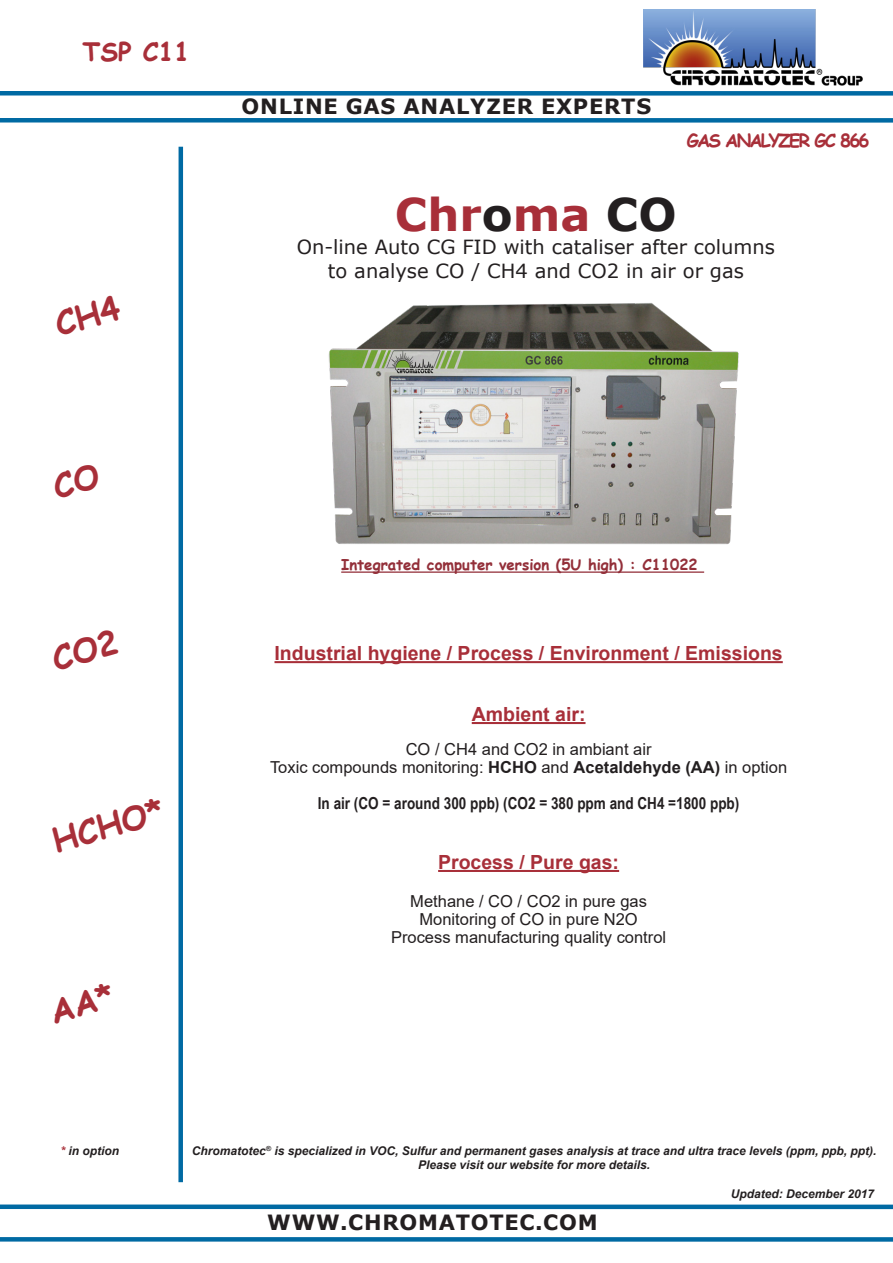
<style>
.page{position:relative;width:893px;height:1263px;background:#fff}
.page>*{position:absolute;margin:0;border:0;box-sizing:border-box;transform-origin:0 0}
.t1{font:700 45px "Verdana";color:#a82f39}
.t2{font:700 33px "Comic Sans MS";color:#a82f39}
.t3{font:700 25.5px "Comic Sans MS";color:#a82f39}
.t4{font:700 21px "Verdana";letter-spacing:.035em;color:#231f20}
.t5{font:700 19.5px "Arial";color:#a82f39}
.t6{font:19.5px "Verdana";color:#231f20}
.t7{font:700 18px "Comic Sans MS";letter-spacing:-.1em;color:#a82f39}
.t8{font:16.5px "Arial";color:#231f20}
.t9{font:700 16.5px "Arial Narrow";color:#231f20}
.t10{font:700 15px "Comic Sans MS";color:#932f39}
.t11{font:italic 700 12px "Arial";color:#231f20}
.s1{color:#231f20}
.s2{font-weight:700}
.s3{color:#a82f39}
</style>
<div class="page">
<div style="left:0;top:91px;width:893px;height:5px;background:#006aa3"></div>
<div style="left:0;top:118px;width:893px;height:5px;background:#006aa3"></div>
<div style="left:0;top:1204px;width:893px;height:5px;background:#006aa3"></div>
<div style="left:0;top:1237px;width:893px;height:5px;background:#006aa3"></div>
<div style="left:178px;top:147px;width:5px;height:1035px;background:#006aa3"></div>
<img style="left:644px;top:10px;width:218px;height:76px">
<img style="left:328px;top:303px;width:410px;height:242px">
<hr style="left:274px;top:661px;width:509px;height:2px;background:#a82f39">
<hr style="left:472px;top:722px;width:113px;height:2px;background:#a82f39">
<hr style="left:438px;top:870px;width:181px;height:2px;background:#a82f39">
<hr style="left:341px;top:571px;width:363px;height:2px;background:#932f39">
<p class="t3" style="left:83px;top:33px;width:108px">TSP C11</p>
<p class="t4" style="left:242px;top:91px;width:411px">ONLINE GAS ANALYZER EXPERTS</p>
<p class="t7" style="left:687px;top:127px;width:184px">GAS ANALYZER GC 866</p>
<p class="t1" style="left:395px;top:183px;width:283px">Chr<span class="s1">o</span>ma <span class="s1">CO</span></p>
<p class="t6" style="left:297px;top:234px;width:480px">On-line Auto CG FID with cataliser after columns</p>
<p class="t6" style="left:328px;top:257px;width:417px">to analyse CO / CH4 and CO2 in air or gas</p>
<p class="t2" style="left:46px;top:818px;width:116px;rotate:-16deg">HCHO*</p>
<p class="t10" style="left:341px;top:554px;width:358px">Integrated computer version (5U high) : C11022</p>
<p class="t5" style="left:274px;top:639px;width:510px">Industrial hygiene / Process / Environment / Emissions</p>
<p class="t5" style="left:472px;top:700px;width:115px">Ambient air:</p>
<p class="t8" style="left:406px;top:738px;width:247px">CO / CH4 and CO2 in ambiant air</p>
<p class="t8" style="left:270px;top:756px;width:519px">Toxic compounds monitoring: <span class="s2">HCHO</span> and <span class="s2">Acetaldehyde (AA)</span> in option</p>
<p class="t9" style="left:318px;top:791px;width:423px">In air (CO = around 300 ppb) (CO2 = 380 ppm and CH4 =1800 ppb)</p>
<p class="t5" style="left:438px;top:848px;width:182px">Process / Pure gas:</p>
<p class="t8" style="left:410px;top:889px;width:238px">Methane / CO / CO2 in pure gas</p>
<p class="t8" style="left:419px;top:907px;width:220px">Monitoring of CO in pure N2O</p>
<p class="t8" style="left:391px;top:925px;width:277px">Process manufacturing quality control</p>
<p class="t11" style="left:61px;top:1142px;width:60px"><span class="s3">*</span> in option</p>
<p class="t11" style="left:192px;top:1143px;width:686px">Chromatotec<sup>®</sup> is specialized in VOC, Sulfur and permanent gases analysis at trace and ultra trace levels (ppm, ppb, ppt).</p>
<p class="t11" style="left:418px;top:1157px;width:234px">Please visit our website for more details.</p>
<p class="t4" style="left:267px;top:1207px;width:332px">WWW.CHROMATOTEC.COM</p>
<p class="t11" style="left:731px;top:1185px;width:145px">Updated: December 2017</p>
</div>
